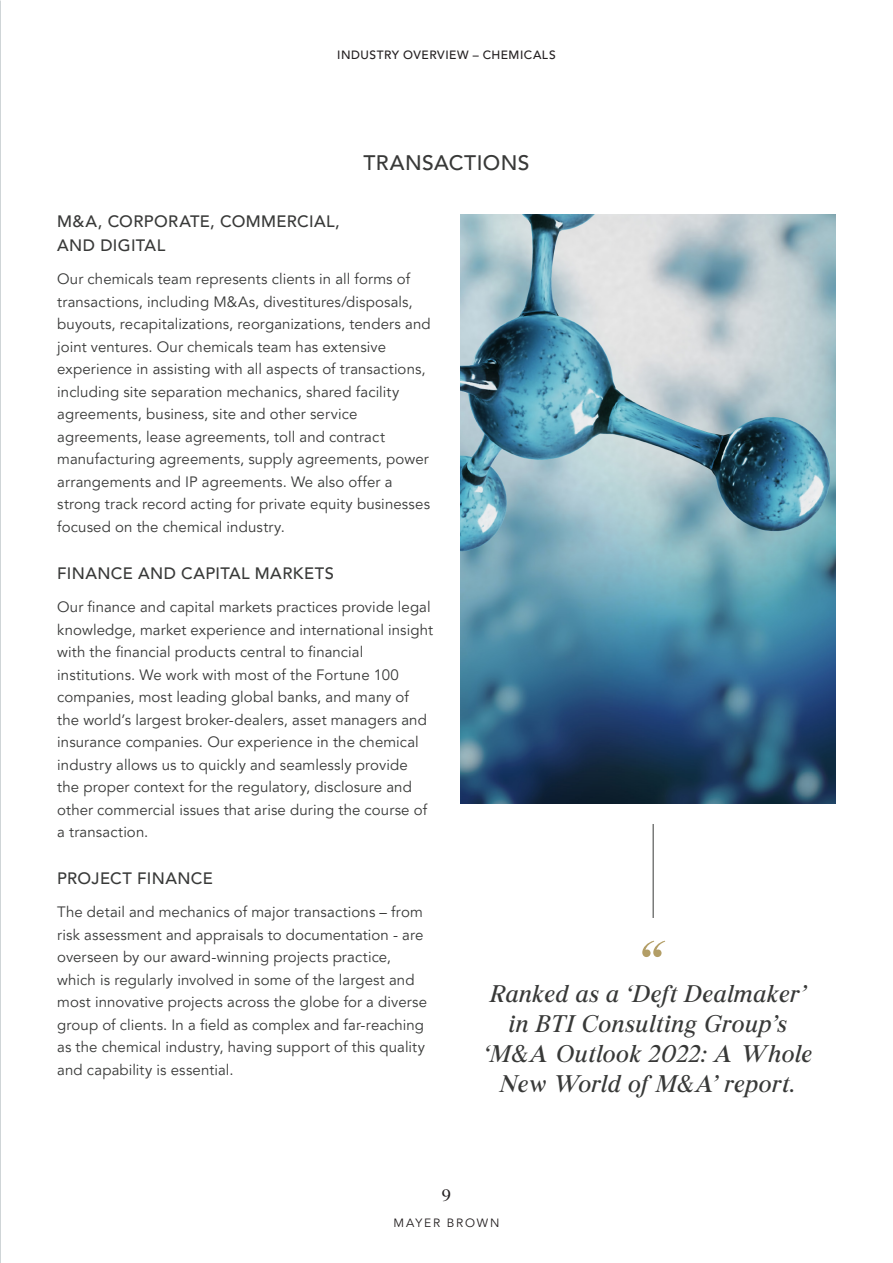
<style>
.page{position:relative;width:893px;height:1263px;background:#fff}
.page>*{position:absolute;margin:0;border:0;box-sizing:border-box;transform-origin:0 0}
.Large_Gold_Quote{font:italic 60px "Burgess Pro";color:#b39e66}
.Qiuote_Centered_Burgess{font:italic 24px/30px "Burgess Pro";letter-spacing:.045em;color:#383938;text-align:center}
.t1{font:500 21px "Avenir LT Pro";letter-spacing:.015em;color:#383938}
.t2{font:500 16.5px/24px "Avenir LT Pro";letter-spacing:.025em;color:#383938}
.t3{font:16.5px "Burgess Pro";color:#231f20}
.Body_copy{font:15px/22.5px "Avenir LT Pro";letter-spacing:.005em;color:#383938}
.Title_Large{font:500 12px "Avenir LT Pro";letter-spacing:.04em;color:#231f20}
.t4{font:12px "Avenir LT Pro";letter-spacing:.15em;color:#231f20}
</style>
<div class="page">
<img style="left:460px;top:215px;width:376px;height:589px">
<hr style="left:653px;top:824px;width:1px;height:94px;background:#383938">
<p class="Title_Large" style="left:337px;top:47px;width:220px">INDUSTRY OVERVIEW – CHEMICALS</p>
<h1 class="t1" style="left:363px;top:150px;width:167px">TRANSACTIONS</h1>
<h2 class="t2" style="left:57px;top:210px;width:284px">M&amp;A, CORPORATE, COMMERCIAL,<br>AND DIGITAL</h2>
<p class="Body_copy" style="left:57px;top:268px;width:375px">Our chemicals team represents clients in all forms of transactions, including M&amp;As, divestitures/disposals, buyouts, recapitalizations, reorganizations, tenders and joint ventures. Our chemicals team has extensive experience in assisting with all aspects of transactions, including site separation mechanics, shared facility agreements, business, site and other service agreements, lease agreements, toll and contract manufacturing agreements, supply agreements, power arrangements and IP agreements. We also offer a strong track record acting for private equity businesses focused on the chemical industry.</p>
<h2 class="t2" style="left:57px;top:562px;width:278px">FINANCE AND CAPITAL MARKETS</h2>
<p class="Body_copy" style="left:57px;top:596px;width:377px">Our finance and capital markets practices provide legal knowledge, market experience and international insight with the financial products central to financial institutions. We work with most of the Fortune 100 companies, most leading global banks, and many of the world’s largest broker-dealers, asset managers and insurance companies. Our experience in the chemical industry allows us to quickly and seamlessly provide the proper context for the regulatory, disclosure and other commercial issues that arise during the course of a transaction.</p>
<h2 class="t2" style="left:57px;top:867px;width:157px">PROJECT FINANCE</h2>
<p class="Body_copy" style="left:57px;top:901px;width:371px">The detail and mechanics of major transactions – from risk assessment and appraisals to documentation - are overseen by our award-winning projects practice, which is regularly involved in some of the largest and most innovative projects across the globe for a diverse group of clients. In a field as complex and far-reaching as the chemical industry, having support of this quality and capability is essential.</p>
<p class="Large_Gold_Quote" style="left:636px;top:924px;width:25px">“</p>
<p class="Qiuote_Centered_Burgess" style="left:484px;top:979px;width:329px">Ranked as a ‘Deft Dealmaker’ in BTI Consulting Group’s ‘M&amp;A Outlook 2022: A Whole<br>New World of M&amp;A’ report.</p>
<p class="t3" style="left:442px;top:1185px;width:10px">9</p>
<p class="t4" style="left:393px;top:1215px;width:108px">MAYER BROWN</p>
</div>
